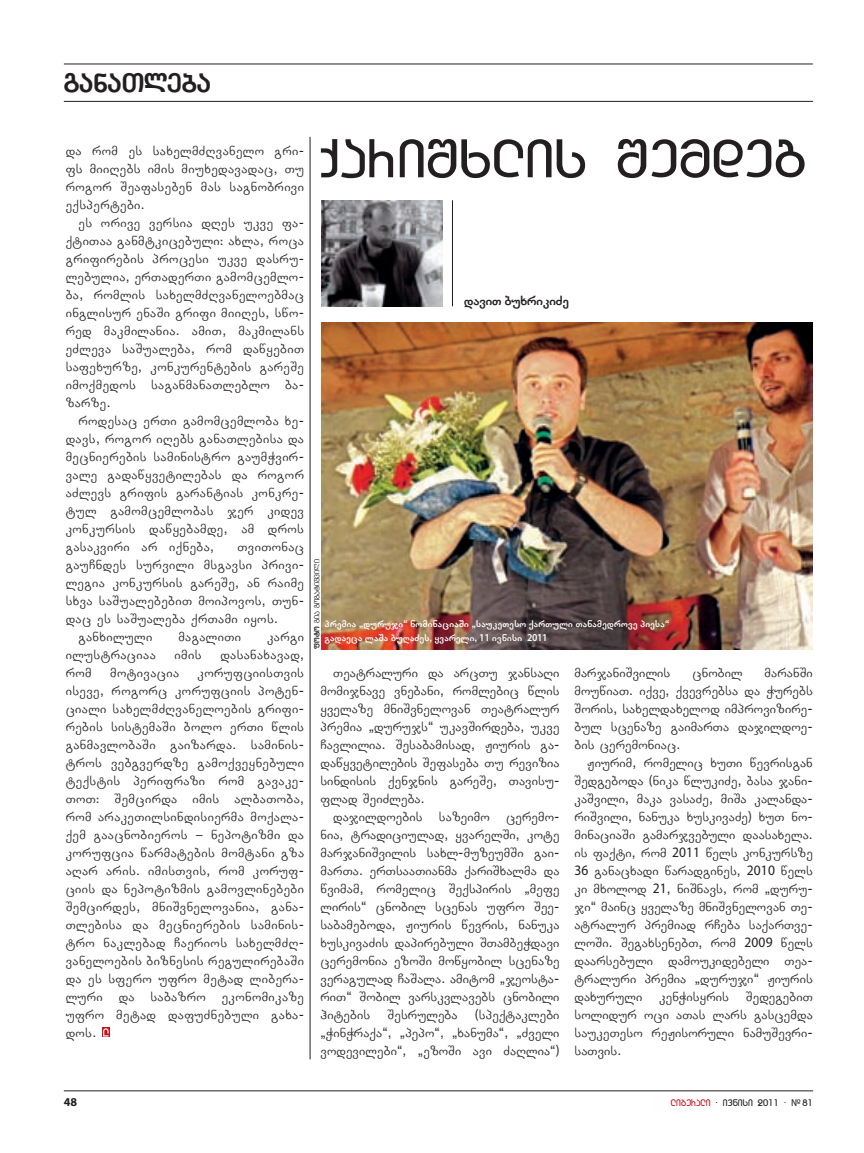
<style>
.page{position:relative;width:864px;height:1153px;background:#fff}
.page>*{position:absolute;margin:0;border:0;box-sizing:border-box;transform-origin:0 0}
.t1{font:58.05px "Bauhaus Mtavruli Thin A";color:#231f20;scale:1.11 1}
.t2{font:700 27px "A Kolkhety M";letter-spacing:-.01em;color:#231f20}
.t3{font:13.5px/18px "A Kolkhety N";letter-spacing:.03em;color:#231f20;text-align:justify}
.t4{font:13.5px "A Kolkhety N";letter-spacing:.01em;color:#231f20}
.t5{font:700 13.5px "A Kolkhety N";color:#231f20}
.t6{font:700 12px "Myriad Pro";color:#231f20}
.t7{font:10.5px "Bauhaus Mtavruli Thin A";color:#231f20}
.t8{font:700 9.75px/13.5px "A Kolkhety N";letter-spacing:.03em;color:#fff}
.t9{font:7.5px "A Kolkhety M";color:#231f20}
.s1{font-weight:700}
.s2{color:#c4121a}
.s3{font-family:"Myriad Pro"}
</style>
<div class="page">
<hr style="left:64px;top:64px;width:748px;height:1px;background:#231f20">
<hr style="left:64px;top:101px;width:748px;height:1px;background:#231f20">
<img style="left:321px;top:200px;width:121px;height:106px">
<hr style="left:452px;top:200px;width:1px;height:106px;background:#231f20">
<svg style="left:102px;top:1027px;width:7px;height:10px"></svg>
<svg style="left:103px;top:1028px;width:5px;height:8px"></svg>
<hr style="left:310px;top:137px;width:1px;height:922px;background:#231f20">
<img style="left:321px;top:322px;width:491px;height:327px">
<hr style="left:64px;top:1090px;width:748px;height:1px;background:#231f20">
<h2 class="t2" style="left:64px;top:70px;width:149px">GANATLEBA</h2>
<p class="t3" style="left:66px;top:142px;width:240px">DA ROM ES SAXELMZRVANELO GRI-FS MIIREBS IMIS MIUXEDAVADAC, TU ROGOR SEAFASEBEN MAS SAGNOBRIVI EQSPERTEBI.</p>
<p class="t3" style="left:66px;top:214px;width:240px;text-indent:13px">ES ORIVE VERSIA DRES UKVE FA-QTITAA GANMTKICEBULI: AXLA, ROCA GRIFIREBIS PROCESI UKVE DASRU-LEBULIA, ERTADERTI GAMOMCEMLO-BA, ROMLIS SAXELMZRVANELOEBMAC INGLISUR ENASI GRIFI MIIRES, SWO-RED MAKMILANIA. AMIT, MAKMILANS EZLEVA SASUALEBA, ROM DAWYEBIT SAFEXURZE, KONKURENTEBIS GARESE IMOQMEDOS SAGANMANATLEBLO BA-ZARZE.</p>
<p class="t3" style="left:66px;top:412px;width:240px;text-indent:13px">RODESAC ERTI GAMOMCEMLOBA XE-DAVS, ROGOR IREBS GANATLEBISA DA MECNIEREBIS SAMINISTRO GAUMWVIR-VALE GADAWYVETILEBAS DA ROGOR AZLEVS GRIFIS GARANTIAS KONKRE-TUL GAMOMCEMLOBAS JER KIDEV KONKURSIS DAWYEBAMDE, AM DROS GASAKVIRI AR IQNEBA,</p>
<p class="t3" style="left:237px;top:538px;width:68px">TVITONAC</p>
<p class="t3" style="left:66px;top:556px;width:240px">GAUCNDES SURVILI MSGAVSI PRIVI-</p>
<p class="t3" style="left:66px;top:574px;width:240px">LEGIA KONKURSIS GARESE, AN RAIME</p>
<p class="t3" style="left:66px;top:592px;width:240px">SXVA SASUALEBEBIT MOIPOVOS, TUN-</p>
<p class="t3" style="left:66px;top:610px;width:214px">DAC ES SASUALEBA QRTAMI IYOS.</p>
<p class="t3" style="left:78px;top:628px;width:75px">GANXILULI</p>
<p class="t3" style="left:178px;top:628px;width:64px">MAGALITI</p>
<p class="t3" style="left:267px;top:628px;width:38px">KARGI</p>
<p class="t3" style="left:66px;top:646px;width:91px">ILUSTRACIAA</p>
<p class="t3" style="left:174px;top:646px;width:28px">IMIS</p>
<p class="t3" style="left:220px;top:646px;width:85px">DASANAXAVAD,</p>
<p class="t3" style="left:66px;top:664px;width:27px">ROM</p>
<p class="t3" style="left:110px;top:664px;width:70px">MOTIVACIA</p>
<p class="t3" style="left:66px;top:664px;width:240px;text-indent:132px">KORUFCIISTVIS ISEVE, ROGORC KORUFCIIS POTEN-CIALI SAXELMZRVANELOEBIS GRIFI-REBIS SISTEMASI BOLO ERTI WLIS GANMAVLOBASI GAIZARDA. SAMINIS-TROS VEBGVERDZE GAMOQVEYNEBULI TEQSTIS PERIFRAZI ROM GAVAKE-TOT: SEMCIRDA IMIS ALBATOBA, ROM ARAKETILSINDISIERMA MOQALA-QEM GAACNOBIEROS _ NEPOTIZMI DA KORUFCIA WARMATEBIS MOMTANI GZA ARAR ARIS. IMISTVIS, ROM KORUF-CIIS DA NEPOTIZMIS GAMOVLINEBEBI SEMCIRDES, MNISVNELOVANIA, GANA-TLEBISA DA MECNIEREBIS SAMINIS-TRO NAKLEBAD CAERIOS SAXELMZR-VANELOEBIS BIZNESIS REGULIREBASI DA ES SFERO UFRO METAD LIBERA-LURI DA SABAZRO EKONOMIKAZE UFRO METAD DAFUZNEBULI GAXA-DOS.</p>
<h1 class="t1" style="left:319px;top:132px;width:440px">QARISXLIS SEMDEG</h1>
<p class="t5" style="left:464px;top:294px;width:106px">DAVIT BUXRIKIZE</p>
<p class="t9" style="left:313px;top:648px;width:91px;rotate:-90deg"><span class="s1">FOTO</span> gia gogatiSvili</p>
<p class="t8" style="left:325px;top:618px;width:345px">PREMIA `DURUJI~ NOMINACIASI `SAUKETESO QARTULI TANAMEDROVE PIESA~<br>GADAECA LASA BURAZES, YVARELI, 11 IVNISI 2011</p>
<p class="t3" style="left:320px;top:664px;width:240px;text-indent:13px">TEATRALURI DA ARCTU JANSARI MOMIJNAVE VNEBANI, ROMLEBIC WLIS YVELAZE MNISVNELOVAN TEATRALUR PREMIA `DURUJS~ UKAVSIRDEBA, UKVE CAVLILIA. SESABAMISAD, JIURIS GA-DAWYVETILEBIS SEFASEBA TU REVIZIA SINDISIS QENJNIS GARESE, TAVISU-FLAD SEIZLEBA.</p>
<p class="t3" style="left:320px;top:808px;width:240px;text-indent:13px">DAJILDOEBIS SAZEIMO CEREMO-NIA, TRADICIULAD, YVARELSI, KOTE MARJANISVILIS SAXL-MUZEUMSI GAI-MARTA. ERTSAATIANMA QARISXALMA DA WVIMAM, ROMELIC SEQSPIRIS `MEFE LIRIS~ CNOBIL SCENAS UFRO SEE-SABAMEBODA, JIURIS WEVRIS, NANUKA XUSKIVAZIS DAPIREBULI STAMBEWDAVI CEREMONIA EZOSI MOWYOBIL SCENAZE VERAGULAD CASALA. AMITOM `JEOSTA-RIT~ SOBIL VARSKVLAVEBS CNOBILI HITEBIS</p>
<p class="t3" style="left:320px;top:1006px;width:240px;text-indent:154px">(SPEQTAKLEBI `WINWRAQA~, `PEPO~, `XANUMA~, `ZVELI VODEVILEBI~, `EZOSI AVI ZARLIA~)</p>
<p class="t4" style="left:387px;top:1008px;width:71px">SESRULEBA</p>
<p class="t3" style="left:574px;top:664px;width:240px;text-indent:190px">MARANSI MOUWIAT. IQVE, QVEVREBSA DA WUREBS SORIS, SAXELDAXELOD IMPROVIZIRE-BUL SCENAZE GAIMARTA DAJILDOE-BIS CEREMONIAC.</p>
<p class="t3" style="left:574px;top:754px;width:240px;text-indent:13px">JIURIM, ROMELIC XUTI WEVRISGAN SEDGEBODA (NIKA WLUKIZE, BASA JANI-KASVILI, MAKA VASAZE, MISA KALANDA-RISVILI, NANUKA XUSKIVAZE) XUT NO-MINACIASI GAMARJVEBULI DAASAXELA.<br>IS FAQTI, ROM 2011 WELS KONKURSZE 36 GANACXADI WARADGINES, 2010 WELS KI MXOLOD 21, NISNAVS, ROM `DURU-JI~ MAINC YVELAZE MNISVNELOVAN TE-ATRALUR PREMIAD RCEBA SAQARTVE-LOSI. SEGAXSENEBT, ROM 2009 WELS DAARSEBULI DAMOUKIDEBELI TEA-TRALURI PREMIA `DURUJI~ JIURIS DAXURULI</p>
<p class="t4" style="left:574px;top:666px;width:97px">MARJANISVILIS</p>
<p class="t3" style="left:692px;top:664px;width:52px">CNOBIL</p>
<p class="t3" style="left:574px;top:988px;width:240px;text-indent:171px">SEDEGEBIT SOLIDUR OCI ATAS LARS GASCEMDA SAUKETESO REJISORULI NAMUSEVRI-SATVIS.</p>
<p class="t4" style="left:659px;top:990px;width:71px">KENWISYRIS</p>
<p class="t6" style="left:64px;top:1094px;width:15px">48</p>
<p class="t7" style="left:670px;top:1097px;width:143px"><span class="s2">LIBERALI</span> . IVNISI 2011 . <span class="s3">№</span> 81</p>
</div>
